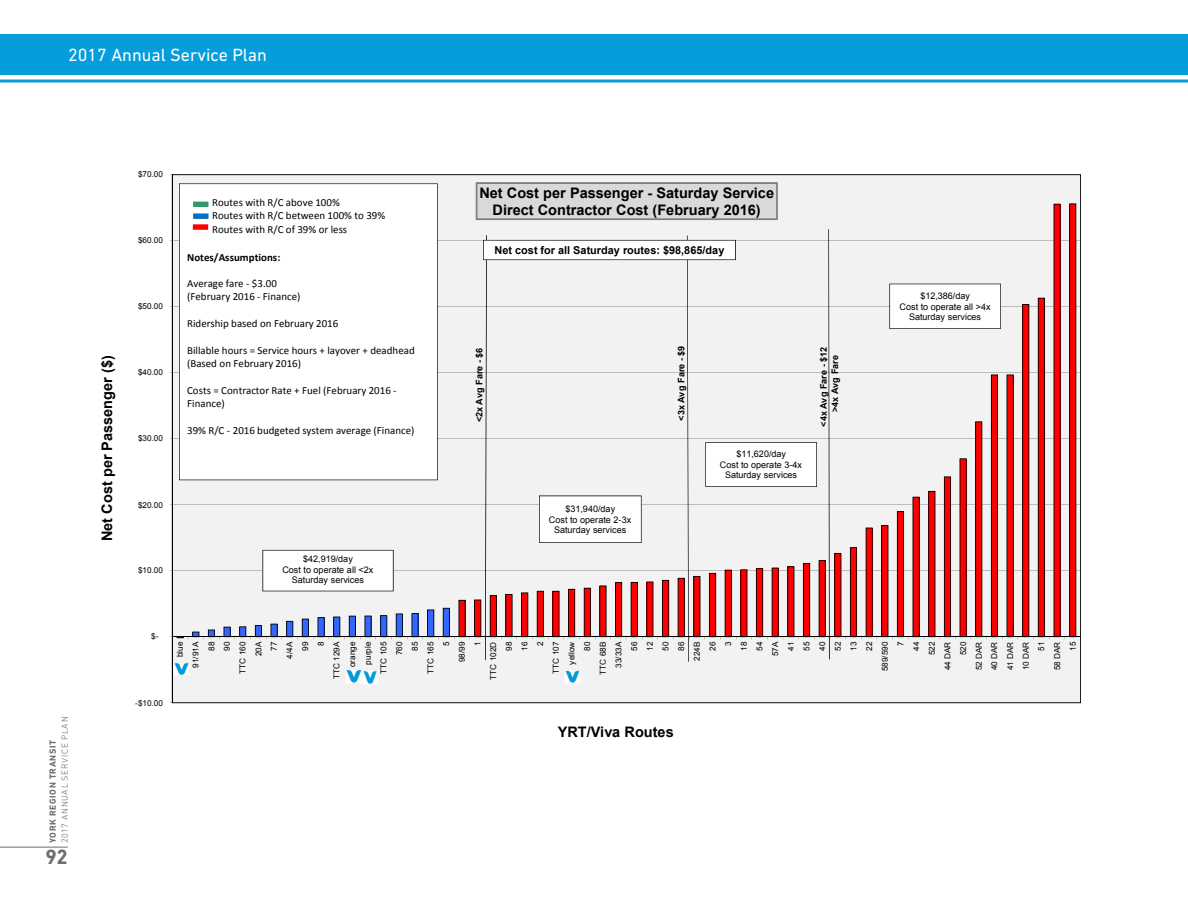
<style>
.page{position:relative;width:1188px;height:918px;background:#fff}
.page>*{position:absolute;margin:0;border:0;box-sizing:border-box;transform-origin:0 0}
.t1{font:700 21px "DIN Next LT Pro";color:#6c6d70}
.t2{font:18px "DIN Next LT Pro";color:#fff}
.t3{font:700 14.55px/16.6px "Arial";color:#000;text-align:center}
.t4{font:10.95px/13.4px "Calibri";color:#000}
.t5{font:700 10.95px "Arial";color:#000}
.t6{font:700 10.95px "Calibri";color:#000}
.t7{font:9px/10.5px "Arial";color:#000;text-align:center}
.t8{font:700 9px "Arial";color:#000}
.t9{font:300 9px "DIN Next LT Pro";letter-spacing:.075em;color:#6c6d70}
.t10{font:700 9px "DIN Next LT Pro";letter-spacing:.075em;color:#6c6d70}
.t11{font:8.25px/15.6px "Arial";letter-spacing:.005em;color:#000;text-align:right}
</style>
<div class="page">
<div style="left:0;top:34px;width:1188px;height:40px;background:#069ddc"></div>
<hr style="left:0;top:80px;width:1188px;height:2px;background:#069ddc">
<hr style="left:0;top:847px;width:68px;height:1px;background:#6c6d70">
<hr style="left:172px;top:703px;width:909px;height:1px;background:#000">
<div style="left:172px;top:174px;width:909px;height:529px;background:#f2f2f2"></div>
<hr style="left:172px;top:175px;width:1px;height:528px;background:#000">
<img style="left:346px;top:670px;width:32px;height:14px">
<img style="left:173px;top:662px;width:16px;height:14px">
<svg style="left:170px;top:182px;width:911px;height:480px"></svg>
<svg style="left:179px;top:183px;width:259px;height:297px"></svg>
<div style="left:193px;top:202px;width:15px;height:5px;background:#396"></div>
<div style="left:193px;top:213px;width:16px;height:6px;background:#0070c0"></div>
<div style="left:193px;top:224px;width:15px;height:6px;background:#f00"></div>
<img style="left:564px;top:670px;width:17px;height:14px">
<h2 class="t2" style="left:68px;top:44px;width:201px">2017 Annual Service Plan</h2>
<p class="t9" style="left:60px;top:843px;width:128px;rotate:-90deg">2017 ANNUAL SERVICE PLAN</p>
<h1 class="t1" style="left:45px;top:845px;width:24px">92</h1>
<p class="t10" style="left:47px;top:843px;width:105px;rotate:-90deg">YORK REGION TRANSIT</p>
<p class="t3" style="left:99px;top:541px;width:187px;rotate:-90deg">Net Cost per Passenger ($)</p>
<p class="t11" style="left:138px;top:167px;width:27px">$70.00</p>
<p class="t11" style="left:138px;top:233px;width:27px">$60.00</p>
<p class="t11" style="left:138px;top:299px;width:27px">$50.00</p>
<p class="t11" style="left:138px;top:365px;width:27px">$40.00</p>
<p class="t11" style="left:138px;top:431px;width:27px">$30.00</p>
<p class="t11" style="left:138px;top:497px;width:27px">$20.00</p>
<p class="t11" style="left:138px;top:563px;width:27px">$10.00</p>
<p class="t4" style="left:212px;top:196px;width:175px">Routes with R/C above 100%<br>Routes with R/C between 100% to 39%<br>Routes with R/C of 39% or less</p>
<p class="t6" style="left:187px;top:250px;width:95px">Notes/Assumptions:</p>
<p class="t4" style="left:187px;top:277px;width:115px">Average fare ‐ $3.00 (February 2016 ‐ Finance)</p>
<p class="t4" style="left:187px;top:317px;width:153px">Ridership based on February 2016</p>
<p class="t4" style="left:187px;top:343px;width:229px">Billable hours = Service hours + layover + deadhead (Based on February 2016)</p>
<p class="t4" style="left:187px;top:383px;width:211px">Costs = Contractor Rate + Fuel (February 2016 ‐<br>Finance)</p>
<p class="t4" style="left:187px;top:423px;width:229px">39% R/C ‐ 2016 budgeted system average (Finance)</p>
<p class="t7" style="left:282px;top:554px;width:93px">$42,919/day<br>Cost to operate all &lt;2x<br>Saturday services</p>
<p class="t3" style="left:479px;top:185px;width:296px">Net Cost per Passenger - Saturday Service<br>Direct Contractor Cost (February 2016)</p>
<p class="t5" style="left:495px;top:243px;width:231px">Net cost for all Saturday routes: $98,865/day</p>
<p class="t8" style="left:473px;top:422px;width:76px;rotate:-90deg">&lt;2x Avg Fare - $6</p>
<p class="t7" style="left:549px;top:504px;width:84px">$31,940/day<br>Cost to operate 2-3x<br>Saturday services</p>
<p class="t8" style="left:675px;top:421px;width:76px;rotate:-90deg">&lt;3x Avg Fare - $9</p>
<p class="t8" style="left:829px;top:412px;width:58px;rotate:-90deg">&gt;4x Avg Fare</p>
<p class="t8" style="left:818px;top:427px;width:81px;rotate:-90deg">&lt;4x Avg Fare - $12</p>
<p class="t7" style="left:720px;top:449px;width:84px">$11,620/day<br>Cost to operate 3-4x<br>Saturday services</p>
<p class="t7" style="left:900px;top:291px;width:93px">$12,386/day<br>Cost to operate all &gt;4x<br>Saturday services</p>
<p class="t11" style="left:151px;top:629px;width:9px">$-</p>
<p class="t11" style="left:135px;top:695px;width:29px">-$10.00</p>
<p class="t11" style="left:172px;top:680px;width:39px;rotate:-90deg">blue<br>91/91A<br>88<br>90<br>TTC 160<br>20A<br>77<br>4/4A<br>99<br>8<br>TTC 129A orange purple<br>TTC 105<br>760<br>85<br>TTC 165<br>5<br>98/99<br>1<br>TTC 102D<br>98<br>16<br>2<br>TTC 107 yellow<br>80<br>TTC 68B<br>33/33A<br>56<br>12<br>50<br>86<br>224B<br>26<br>3<br>18<br>54<br>57A<br>41<br>55<br>40<br>52<br>13<br>22<br>589/590<br>7<br>44<br>522<br>44 DAR<br>520<br>52 DAR<br>40 DAR<br>41 DAR<br>10 DAR<br>51<br>58 DAR<br>15</p>
<p class="t3" style="left:558px;top:724px;width:117px">YRT/Viva Routes</p>
</div>
